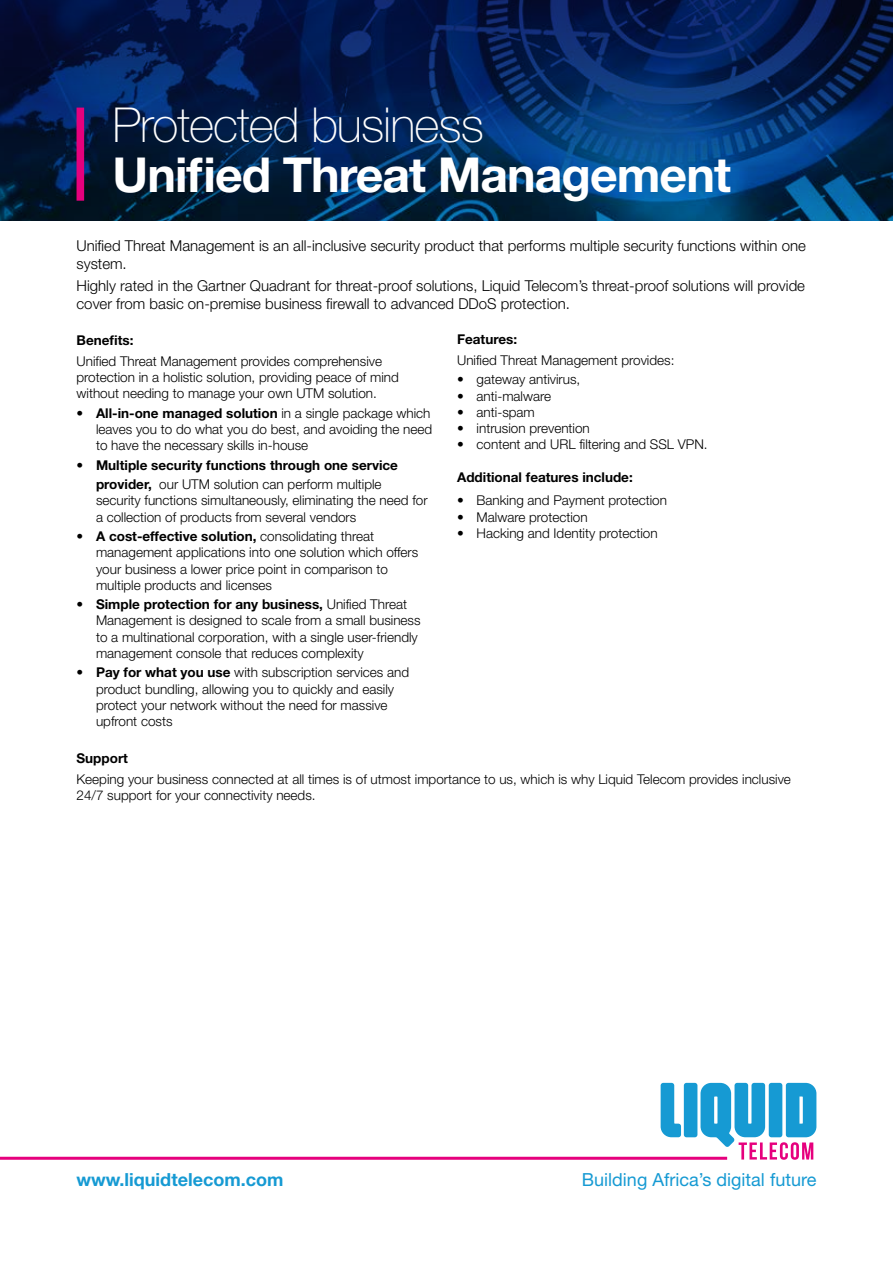
<style>
.page{position:relative;width:893px;height:1263px;background:#fff}
.page>*{position:absolute;margin:0;border:0;box-sizing:border-box;transform-origin:0 0}
.t1{font:700 48.3px "Helvetica Neue LT Std";letter-spacing:-.02em;color:#fff}
.t2{font:100 48.3px "Helvetica Neue LT Std";letter-spacing:-.02em;color:#fff}
.t3{font:18px "Helvetica Neue LT Std";color:#169ad3}
.t4{font:700 18px "Helvetica Neue LT Std";color:#169ad3}
.t5{font:300 15px/18px "Helvetica Neue LT Std";color:#000}
.t6{font:300 13.5px/16.2px "Helvetica Neue LT Std";color:#000}
.t7{font:700 13.5px/19.5px "Helvetica Neue LT Std";color:#000;text-align:center}
.s1{font-weight:700}
.s2{font-weight:300}
</style>
<div class="page">
<img style="left:0;top:0;width:893px;height:220px">
<div style="left:77px;top:108px;width:7px;height:93px;background:#e6007d"></div>
<hr style="left:0;top:1157px;width:727px;height:3px;background:#e6007d">
<svg style="left:661px;top:1083px;width:155px;height:77px"></svg>
<h1 class="t2" style="left:113px;top:97px;width:373px">Protected business</h1>
<h1 class="t1" style="left:113px;top:145px;width:620px">Unified Threat Management</h1>
<p class="t5" style="left:77px;top:236px;width:731px">Unified Threat Management is an all-inclusive security product that performs multiple security functions within one system.</p>
<p class="t5" style="left:77px;top:277px;width:730px">Highly rated in the Gartner Quadrant for threat-proof solutions, Liquid Telecom’s threat-proof solutions will provide cover from basic on-premise business firewall to advanced DDoS protection.</p>
<p class="t7" style="left:77px;top:331px;width:59px">Benefits:</p>
<p class="t6" style="left:77px;top:353px;width:324px">Unified Threat Management provides comprehensive protection in a holistic solution, providing peace of mind without needing to manage your own UTM solution.</p>
<p class="t6" style="left:96px;top:405px;width:338px;text-indent:-19px">• <span class="s1">All-in-one managed solution</span> in a single package which leaves you to do what you do best, and avoiding the need to have the necessary skills in-house</p>
<p class="t7" style="left:77px;top:455px;width:323px"><span class="s2">•</span> Multiple security functions through one service provider, <span class="s2">our UTM solution can perform multiple</span></p>
<p class="t6" style="left:96px;top:492px;width:333px">security functions simultaneously, eliminating the need for a collection of products from several vendors</p>
<p class="t6" style="left:96px;top:528px;width:324px;text-indent:-19px">• <span class="s1">A cost-effective solution,</span> consolidating threat management applications into one solution which offers your business a lower price point in comparison to multiple products and licenses</p>
<p class="t6" style="left:96px;top:596px;width:326px;text-indent:-19px">• <span class="s1">Simple protection for any business,</span> Unified Threat Management is designed to scale from a small business to a multinational corporation, with a single user-friendly management console that reduces complexity</p>
<p class="t6" style="left:96px;top:664px;width:315px;text-indent:-19px">• <span class="s1">Pay for what you use</span> with subscription services and product bundling, allowing you to quickly and easily protect your network without the need for massive upfront costs</p>
<p class="t7" style="left:77px;top:748px;width:53px">Support</p>
<p class="t6" style="left:77px;top:770px;width:716px">Keeping your business connected at all times is of utmost importance to us, which is why Liquid Telecom provides inclusive<br>24/7 support for your connectivity needs.</p>
<p class="t7" style="left:457px;top:330px;width:62px">Features:</p>
<p class="t6" style="left:457px;top:352px;width:219px">Unified Threat Management provides:</p>
<p class="t6" style="left:457px;top:371px;width:125px">• gateway antivirus,</p>
<p class="t6" style="left:457px;top:387px;width:96px">• anti-malware</p>
<p class="t6" style="left:457px;top:404px;width:79px">• anti-spam</p>
<p class="t6" style="left:457px;top:420px;width:134px">• intrusion prevention</p>
<p class="t6" style="left:457px;top:436px;width:252px">• content and URL filtering and SSL VPN.</p>
<p class="t7" style="left:457px;top:467px;width:177px">Additional features include:</p>
<p class="t6" style="left:457px;top:492px;width:211px">• Banking and Payment protection</p>
<p class="t6" style="left:457px;top:508px;width:132px">• Malware protection</p>
<p class="t6" style="left:457px;top:524px;width:202px">• Hacking and Identity protection</p>
<h2 class="t4" style="left:77px;top:1169px;width:208px">www.liquidtelecom.com</h2>
<h2 class="t3" style="left:582px;top:1169px;width:236px">Building Africa’s digital future</h2>
</div>
